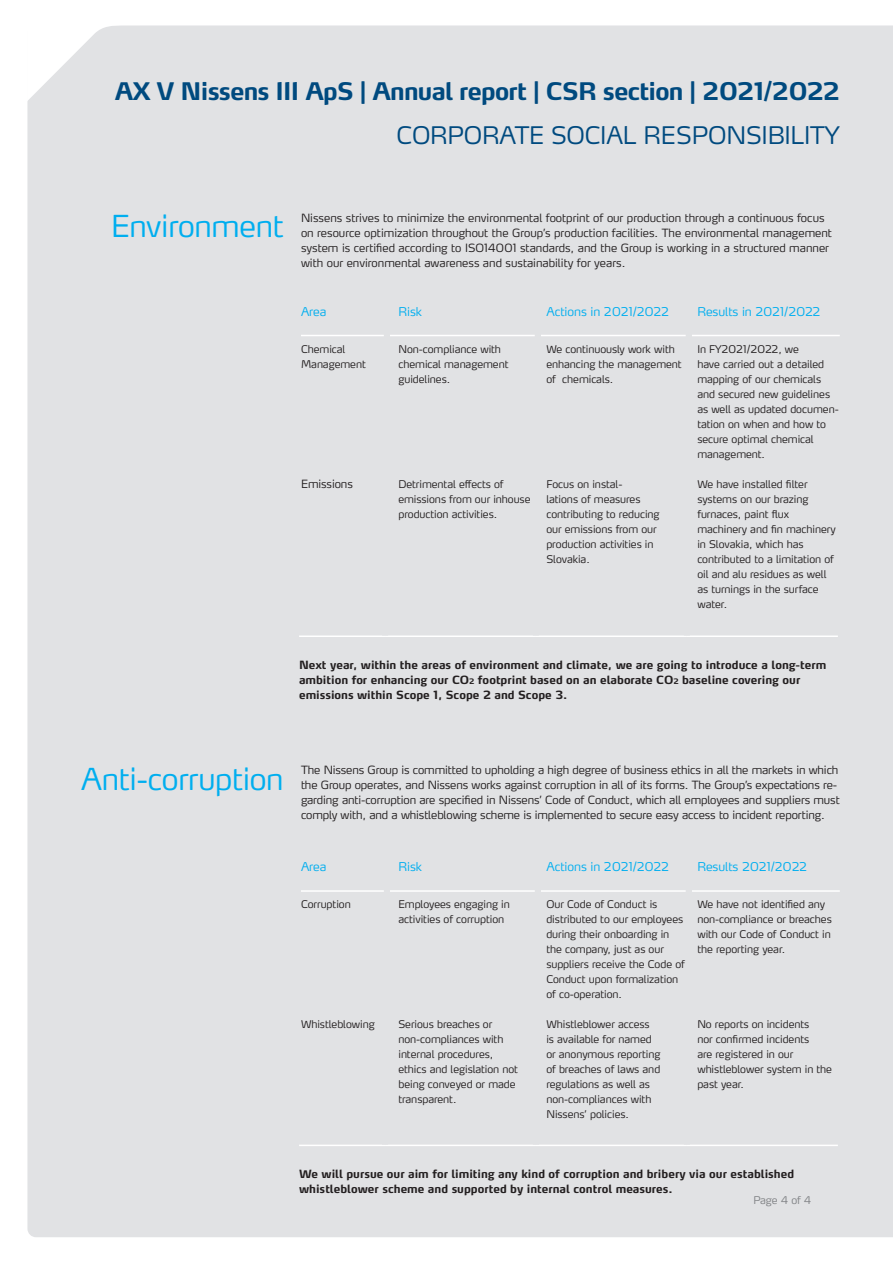
<style>
.page{position:relative;width:893px;height:1263px;background:#fff}
.page>*{position:absolute;margin:0;border:0;box-sizing:border-box;transform-origin:0 0}
.Header_Prio{font:300 30px "Max LF";letter-spacing:-.01em;color:#00aeef}
.Header_Prio-2{font:700 24px "Max LF";letter-spacing:-.03em;color:#004a7f}
.Header_Prio-3{font:300 24px "Max LF";letter-spacing:-.01em;color:#004a7f}
.Body{font:300 12px "Max LF";letter-spacing:-.005em;color:#00aeef}
.Body-2{font:300 11.25px/15px "Max LF";letter-spacing:-.005em;color:#231f20}
.t1{font:700 11.25px/15px "Max LF";color:#231f20}
.Body-3{font:300 10.5px/15px "Max LF";letter-spacing:-.005em;color:#231f20}
.Header_Prio-4{font:300 10.5px "Max LF";letter-spacing:-.01em;color:#808285}
.s1{font-size:7.5px}
</style>
<div class="page">
<div style="left:27px;top:101px;width:866px;height:1136px;background:#e1e2e4"></div>
<div style="left:28px;top:25px;width:865px;height:76px;background:#e1e2e4"></div>
<hr style="left:301px;top:335px;width:83px;height:1px;background:#fff">
<hr style="left:390px;top:335px;width:145px;height:1px;background:#fff">
<hr style="left:541px;top:335px;width:145px;height:1px;background:#fff">
<hr style="left:692px;top:335px;width:148px;height:1px;background:#fff">
<div style="left:384px;top:287px;width:6px;height:48px;background:#e1e2e4"></div>
<div style="left:535px;top:287px;width:6px;height:48px;background:#e1e2e4"></div>
<div style="left:686px;top:287px;width:6px;height:48px;background:#e1e2e4"></div>
<div style="left:384px;top:335px;width:6px;height:323px;background:#e1e2e4"></div>
<div style="left:535px;top:335px;width:6px;height:323px;background:#e1e2e4"></div>
<div style="left:686px;top:335px;width:6px;height:323px;background:#e1e2e4"></div>
<hr style="left:301px;top:890px;width:83px;height:2px;background:#fff">
<hr style="left:390px;top:890px;width:145px;height:2px;background:#fff">
<hr style="left:541px;top:890px;width:145px;height:2px;background:#fff">
<hr style="left:692px;top:890px;width:148px;height:2px;background:#fff">
<div style="left:384px;top:842px;width:6px;height:49px;background:#e1e2e4"></div>
<div style="left:535px;top:842px;width:6px;height:49px;background:#e1e2e4"></div>
<div style="left:686px;top:842px;width:6px;height:49px;background:#e1e2e4"></div>
<div style="left:384px;top:891px;width:6px;height:272px;background:#e1e2e4"></div>
<div style="left:535px;top:891px;width:6px;height:272px;background:#e1e2e4"></div>
<div style="left:686px;top:891px;width:6px;height:272px;background:#e1e2e4"></div>
<hr style="left:299px;top:635px;width:86px;height:2px;background:#fff">
<hr style="left:385px;top:635px;width:151px;height:2px;background:#fff">
<hr style="left:536px;top:635px;width:151px;height:2px;background:#fff">
<hr style="left:687px;top:635px;width:151px;height:2px;background:#fff">
<div style="left:382px;top:616px;width:6px;height:19px;background:#e1e2e4"></div>
<div style="left:533px;top:616px;width:6px;height:19px;background:#e1e2e4"></div>
<div style="left:684px;top:616px;width:6px;height:19px;background:#e1e2e4"></div>
<hr style="left:299px;top:1144px;width:86px;height:2px;background:#fff">
<hr style="left:385px;top:1144px;width:151px;height:2px;background:#fff">
<hr style="left:536px;top:1144px;width:151px;height:2px;background:#fff">
<hr style="left:687px;top:1144px;width:151px;height:2px;background:#fff">
<div style="left:382px;top:1125px;width:6px;height:19px;background:#e1e2e4"></div>
<div style="left:533px;top:1125px;width:6px;height:19px;background:#e1e2e4"></div>
<div style="left:684px;top:1125px;width:6px;height:19px;background:#e1e2e4"></div>
<p class="Header_Prio-2" style="left:115px;top:76px;width:727px">AX V Nissens III ApS | Annual report | CSR section | 2021/2022</p>
<p class="Header_Prio-3" style="left:397px;top:120px;width:445px">CORPORATE SOCIAL RESPONSIBILITY</p>
<p class="Header_Prio" style="left:111px;top:207px;width:174px">Environment</p>
<p class="Body-2" style="left:301px;top:210px;width:532px">Nissens strives to minimize the environmental footprint of our production through a continuous focus on resource optimization throughout the Group’s production facilities. The environmental management system is certified according to ISO14001 standards, and the Group is working in a structured manner with our environmental awareness and sustainability for years.</p>
<p class="Body" style="left:301px;top:304px;width:27px">Area</p>
<p class="Body" style="left:398px;top:304px;width:25px">Risk</p>
<p class="Body" style="left:546px;top:304px;width:124px">Actions in 2021/2022</p>
<p class="Body" style="left:697px;top:304px;width:124px">Results in 2021/2022</p>
<p class="Body-3" style="left:301px;top:341px;width:66px">Chemical<br>Management</p>
<p class="Body-3" style="left:697px;top:341px;width:143px">In FY2021/2022, we<br>have carried out a detailed mapping of our chemicals and secured new guidelines as well as updated documen&shy;tation on when and how to secure optimal chemical management.</p>
<p class="Body-3" style="left:697px;top:476px;width:140px">We have installed filter systems on our brazing furnaces, paint flux machinery and fin machinery in Slovakia, which has contributed to a limitation of oil and alu residues as well as turnings in the surface water.</p>
<p class="Body-3" style="left:398px;top:341px;width:112px">Non-compliance with chemical management guidelines.</p>
<p class="Body-3" style="left:546px;top:341px;width:137px">We continuously work with enhancing the management of chemicals.</p>
<p class="Body-2" style="left:301px;top:476px;width:53px">Emissions</p>
<p class="Body-3" style="left:398px;top:476px;width:134px">Detrimental effects of emissions from our inhouse production activities.</p>
<p class="Body-3" style="left:546px;top:476px;width:78px">Focus on instal-</p>
<p class="Body-3" style="left:546px;top:491px;width:115px">lations of measures contributing to reducing our emissions from our production activities in<br>Slovakia.</p>
<p class="t1" style="left:299px;top:657px;width:529px">Next year, within the areas of environment and climate, we are going to introduce a long-term ambition for enhancing our CO<span class="s1">2</span> footprint based on an elaborate CO<span class="s1">2</span> baseline covering our emissions within Scope 1, Scope 2 and Scope 3.</p>
<p class="Header_Prio" style="left:81px;top:760px;width:204px">Anti-corruption</p>
<p class="Body-2" style="left:301px;top:762px;width:540px">The Nissens Group is committed to upholding a high degree of business ethics in all the markets in which the Group operates, and Nissens works against corruption in all of its forms. The Group’s expectations re&shy;garding anti-corruption are specified in Nissens’ Code of Conduct, which all employees and suppliers must comply with, and a whistleblowing scheme is implemented to secure easy access to incident reporting.</p>
<p class="Body" style="left:301px;top:859px;width:27px">Area</p>
<p class="Body" style="left:398px;top:859px;width:25px">Risk</p>
<p class="Body" style="left:546px;top:859px;width:124px">Actions in 2021/2022</p>
<p class="Body" style="left:697px;top:859px;width:111px">Results 2021/2022</p>
<p class="Body-3" style="left:301px;top:896px;width:51px">Corruption</p>
<p class="Body-3" style="left:398px;top:896px;width:113px">Employees engaging in activities of corruption</p>
<p class="Body-3" style="left:546px;top:896px;width:140px">Our Code of Conduct is distributed to our employees during their onboarding in the company, just as our suppliers receive the Code of<br>Conduct upon formalization of co-operation.</p>
<p class="Body-3" style="left:546px;top:1016px;width:115px">Whistleblower access<br>is available for named or anonymous reporting of breaches of laws and regulations as well as non-compliances with<br>Nissens’ policies.</p>
<p class="Body-3" style="left:697px;top:896px;width:136px">We have not identified any non-compliance or breaches with our Code of Conduct in the reporting year.</p>
<p class="Body-3" style="left:301px;top:1016px;width:75px">Whistleblowing</p>
<p class="Body-3" style="left:398px;top:1016px;width:121px">Serious breaches or non-compliances with internal procedures, ethics and legislation not being conveyed or made transparent.</p>
<p class="Body-3" style="left:697px;top:1016px;width:136px">No reports on incidents<br>nor confirmed incidents<br>are registered in our whistleblower system in the past year.</p>
<p class="t1" style="left:299px;top:1166px;width:497px">We will pursue our aim for limiting any kind of corruption and bribery via our established whistleblower scheme and supported by internal control measures.</p>
<p class="Header_Prio-4" style="left:753px;top:1193px;width:59px">Page 4 of 4</p>
</div>
